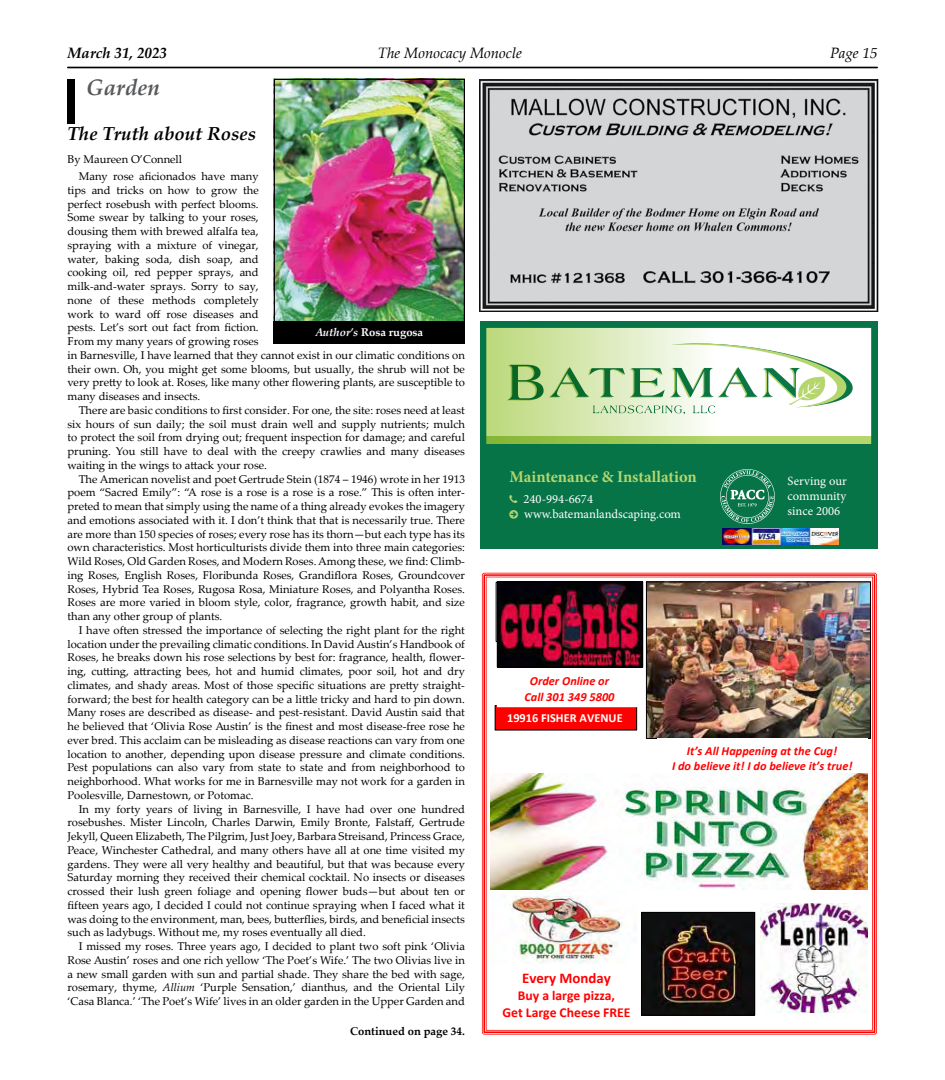
<style>
.page{position:relative;width:945px;height:1080px;background:#fff}
.page>*{position:absolute;margin:0;border:0;box-sizing:border-box;transform-origin:0 0}
.t1{font:italic 700 22.5px "Palatino Linotype";color:#58595b}
.t2{font:italic 700 18.75px "Palatino Linotype";color:#000}
.t3{font:700 16.38px "Minion Pro";letter-spacing:-.005em;color:#b5d66d}
.t4{font:italic 15px "Palatino Linotype";color:#000}
.t5{font:italic 700 15px "Palatino Linotype";color:#000}
.t6{font:700 14.88px "Calibri";color:#f00}
.t7{font:700 13.62px/16.6px "Calibri";color:#f00;text-align:center}
.t8{font:12.62px/15.1px "Minion Pro";color:#fff}
.t9{font:italic 700 12.38px/15.1px "Calibri";color:#f00;text-align:center}
.t10{font:700 12.38px "Calibri";color:#fff}
.t11{font:11.25px/13.8px "Palatino Linotype";color:#000;text-align:justify}
.t12{font:700 11.25px "Palatino Linotype";color:#000}
.t13{font:700 11.25px "Palatino Linotype";color:#fff}
.s1{font-style:italic}
</style>
<div class="page">
<hr style="left:68px;top:67px;width:810px;height:1px;background:#000">
<img style="left:480px;top:79px;width:399px;height:232px">
<div style="left:68px;top:79px;width:7px;height:45px;background:#000"></div>
<svg style="left:480px;top:322px;width:398px;height:227px;background:#4d9b6f"></svg>
<svg style="left:507px;top:344px;width:346px;height:70px"></svg>
<img style="left:722px;top:529px;width:117px;height:15px">
<svg style="left:482px;top:573px;width:395px;height:462px"></svg>
<div style="left:495px;top:706px;width:142px;height:24px;background:#f00"></div>
<img style="left:648px;top:584px;width:221px;height:153px">
<div style="left:646px;top:582px;width:225px;height:157px;border:1px solid #000"></div>
<div style="left:657px;top:738px;width:210px;height:43px;background:#fff"></div>
<div style="left:497px;top:669px;width:145px;height:38px;background:#fff"></div>
<img style="left:490px;top:890px;width:147px;height:74px">
<div style="left:490px;top:964px;width:147px;height:63px;background:#fff"></div>
<img style="left:499px;top:583px;width:142px;height:82px">
<div style="left:497px;top:581px;width:146px;height:86px;border:1px solid #000"></div>
<img style="left:643px;top:914px;width:110px;height:99px">
<div style="left:641px;top:912px;width:114px;height:103px;border:1px solid #000"></div>
<img style="left:760px;top:903px;width:107px;height:109px">
<img style="left:490px;top:773px;width:377px;height:117px">
<img style="left:276px;top:81px;width:187px;height:240px">
<div style="left:274px;top:79px;width:191px;height:245px;border:1px solid #000"></div>
<div style="left:274px;top:321px;width:191px;height:22px;background:#000"></div>
<svg style="left:510px;top:495px;width:7px;height:8px"></svg>
<svg style="left:510px;top:510px;width:8px;height:9px"></svg>
<h3 class="t5" style="left:68px;top:43px;width:101px">March 31, 2023</h3>
<h3 class="t4" style="left:378px;top:43px;width:146px">The Monocacy Monocle</h3>
<h3 class="t4" style="left:830px;top:43px;width:49px">Page 15</h3>
<h1 class="t1" style="left:86px;top:72px;width:75px">Garden</h1>
<h2 class="t2" style="left:68px;top:121px;width:190px">The Truth about Roses</h2>
<p class="t11" style="left:79px;top:150px;width:181px;line-height:17.5px;text-indent:-11px">By Maureen O’Connell<br>Many rose aficionados have many</p>
<p class="t11" style="left:68px;top:183px;width:399px;text-align:left">tips and tricks on how to grow the<br>perfect rosebush with perfect blooms.<br>Some swear by talking to your roses,<br>dousing them with brewed alfalfa tea,<br>spraying with a mixture of vinegar,<br>water, baking soda, dish soap, and<br>cooking oil, red pepper sprays, and<br>milk-and-water sprays. Sorry to say,<br>none of these methods completely<br>work to ward off rose diseases and<br>pests. Let’s sort out fact from fiction.<br>From my many years of growing roses<br>in Barnesville, I have learned that they cannot exist in our climatic conditions on their own. Oh, you might get some blooms, but usually, the shrub will not be very pretty to look at. Roses, like many other flowering plants, are susceptible to many diseases and insects.</p>
<p class="t11" style="left:68px;top:403px;width:399px;text-indent:11px">There are basic conditions to first consider. For one, the site: roses need at least six hours of sun daily; the soil must drain well and supply nutrients; mulch to protect the soil from drying out; frequent inspection for damage; and careful pruning. You still have to deal with the creepy crawlies and many diseases waiting in the wings to attack your rose.</p>
<p class="t11" style="left:68px;top:472px;width:399px;text-indent:11px">The American novelist and poet Gertrude Stein (1874 – 1946) wrote in her 1913 poem “Sacred Emily”: “A rose is a rose is a rose is a rose.” This is often inter&shy;preted to mean that simply using the name of a thing already evokes the imagery and emotions associated with it. I don’t think that that is necessarily true. There are more than 150 species of roses; every rose has its thorn—but each type has its own characteristics. Most horticulturists divide them into three main categories:<br>Wild Roses, Old Garden Roses, and Modern Roses. Among these, we find: Climb&shy;ing Roses, English Roses, Floribunda Roses, Grandiflora Roses, Groundcover Roses, Hybrid Tea Roses, Rugosa Rosa, Miniature Roses, and Polyantha Roses.<br>Roses are more varied in bloom style, color, fragrance, growth habit, and size than any other group of plants.</p>
<p class="t11" style="left:68px;top:623px;width:399px;text-indent:11px">I have often stressed the importance of selecting the right plant for the right location under the prevailing climatic conditions. In David Austin’s Handbook of Roses, he breaks down his rose selections by best for: fragrance, health, flower&shy;ing, cutting, attracting bees, hot and humid climates, poor soil, hot and dry climates, and shady areas. Most of those specific situations are pretty straight&shy;forward; the best for health category can be a little tricky and hard to pin down.<br>Many roses are described as disease- and pest-resistant. David Austin said that he believed that ‘Olivia Rose Austin’ is the finest and most disease-free rose he ever bred. This acclaim can be misleading as disease reactions can vary from one location to another, depending upon disease pressure and climate conditions.<br>Pest populations can also vary from state to state and from neighborhood to neighborhood. What works for me in Barnesville may not work for a garden in Poolesville, Darnestown, or Potomac.</p>
<p class="t11" style="left:68px;top:801px;width:399px;text-indent:11px">In my forty years of living in Barnesville, I have had over one hundred rosebushes. Mister Lincoln, Charles Darwin, Emily Bronte, Falstaff, Gertrude Jekyll, Queen Elizabeth, The Pilgrim, Just Joey, Barbara Streisand, Princess Grace, Peace, Winchester Cathedral, and many others have all at one time visited my gardens. They were all very healthy and beautiful, but that was because every Saturday morning they received their chemical cocktail. No insects or diseases crossed their lush green foliage and opening flower buds—but about ten or fifteen years ago, I decided I could not continue spraying when I faced what it was doing to the environment, man, bees, butterflies, birds, and beneficial insects such as ladybugs. Without me, my roses eventually all died.</p>
<p class="t11" style="left:68px;top:939px;width:399px;text-indent:11px">I missed my roses. Three years ago, I decided to plant two soft pink ‘Olivia Rose Austin’ roses and one rich yellow ‘The Poet’s Wife.’ The two Olivias live in a new small garden with sun and partial shade. They share the bed with sage, rosemary, thyme, <span class="s1">Allium</span> ‘Purple Sensation,’ dianthus, and the Oriental Lily ‘Casa Blanca.’ ‘The Poet’s Wife’ lives in an older garden in the Upper Garden and</p>
<p class="t12" style="left:350px;top:1023px;width:116px">Continued on page 34.</p>
<p class="t13" style="left:316px;top:325px;width:109px"><span class="s1">Author’s</span> Rosa rugosa</p>
<h3 class="t3" style="left:510px;top:466px;width:189px">Maintenance &amp; Installation</h3>
<p class="t8" style="left:524px;top:492px;width:159px">240-994-6674 www.batemanlandscaping.com</p>
<p class="t8" style="left:788px;top:473px;width:61px;text-align:justify">Serving our community since 2006</p>
<p class="t9" style="left:525px;top:673px;width:92px">Order Online or<br>Call 301 349 5800</p>
<p class="t10" style="left:507px;top:709px;width:117px">19916 FISHER AVENUE</p>
<p class="t9" style="left:672px;top:743px;width:182px">It’s All Happening at the Cug!<br>I do believe it! I do believe it’s true!</p>
<h3 class="t6" style="left:522px;top:968px;width:90px">Every Monday</h3>
<p class="t7" style="left:503px;top:987px;width:129px">Buy a large pizza,<br>Get Large Cheese FREE</p>
</div>
